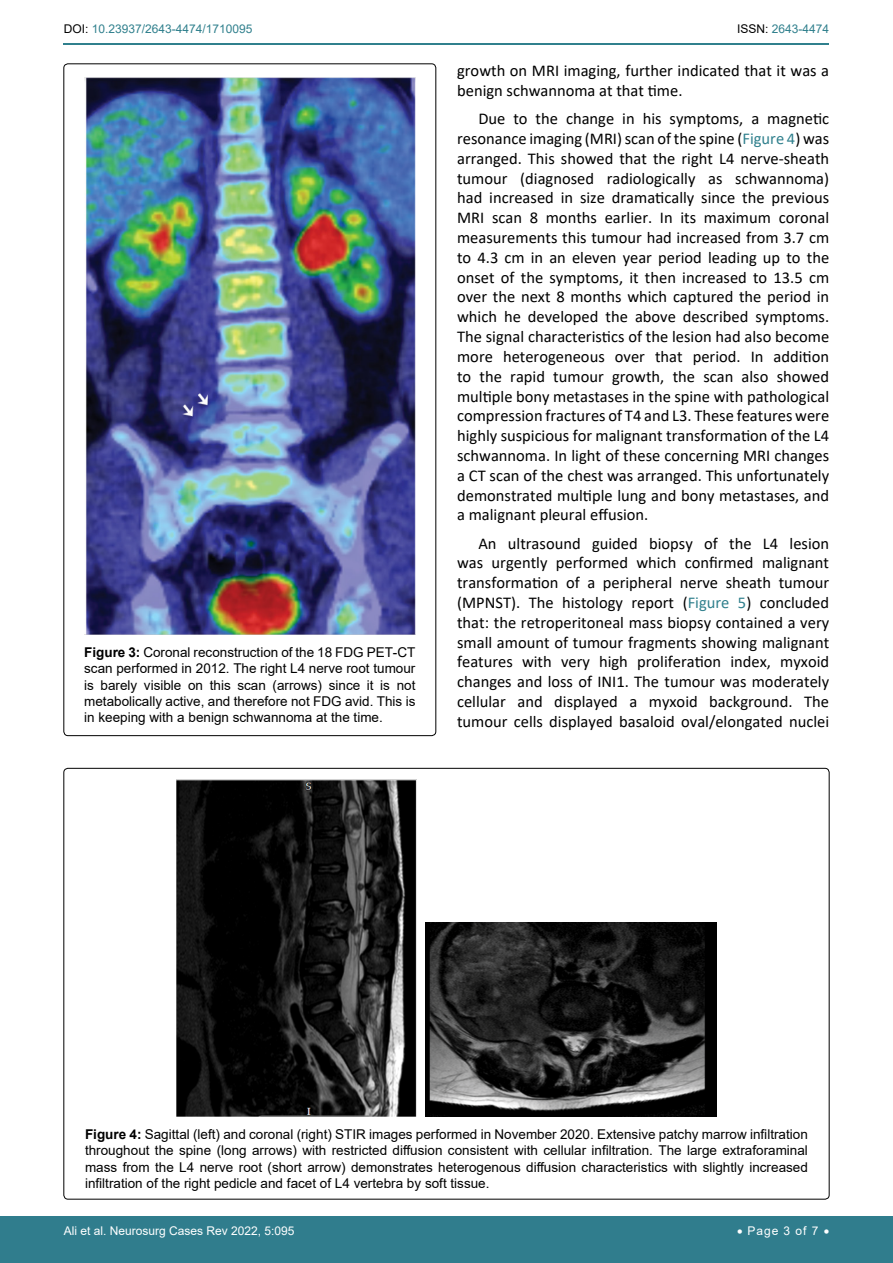
<style>
.page{position:relative;width:893px;height:1263px;background:#fff}
.page>*{position:absolute;margin:0;border:0;box-sizing:border-box;transform-origin:0 0}
.t1{font:16.5px/19.8px "Calibri";color:#000;text-align:justify}
.t2{font:13.5px/16.2px "Arial";color:#000;text-align:justify}
.t3{font:12px "Arial";color:#fff}
.t4{font:12px "Arial";color:#30808d}
.s1{color:#000}
.s2{font-weight:700}
.s3{color:#30808d}
</style>
<div class="page">
<hr style="left:64px;top:43px;width:765px;height:2px;background:#30808d">
<div style="left:0;top:1217px;width:893px;height:46px;background:#307d8d"></div>
<img style="left:84px;top:77px;width:331px;height:557px">
<img style="left:177px;top:780px;width:240px;height:336px">
<img style="left:426px;top:922px;width:290px;height:194px">
<img style="left:331px;top:949px;width:47px;height:33px">
<img style="left:508px;top:1067px;width:18px;height:14px">
<img style="left:338px;top:1031px;width:47px;height:34px">
<img style="left:323px;top:847px;width:47px;height:33px">
<p class="t4" style="left:64px;top:20px;width:190px"><span class="s1">DOI:</span> 10.23937/2643-4474/1710095</p>
<p class="t4" style="left:737px;top:20px;width:94px"><span class="s1">ISSN:</span> 2643-4474</p>
<p class="t2" style="left:84px;top:644px;width:333px"><span class="s2">Figure 3:</span> Coronal reconstruction of the 18 FDG PET-CT scan performed in 2012. The right L4 nerve root tumour is barely visible on this scan (arrows) since it is not metabolically active, and therefore not FDG avid. This is in keeping with a benign schwannoma at the time.</p>
<p class="t1" style="left:457px;top:60px;width:374px">growth on MRI imaging, further indicated that it was a benign schwannoma at that time.</p>
<p class="t1" style="left:457px;top:108px;width:374px;text-indent:21px">Due to the change in his symptoms, a magnetic resonance imaging (MRI) scan of the spine (<span class="s3">Figure 4</span>) was arranged. This showed that the right L4 nerve-sheath tumour (diagnosed radiologically as schwannoma) had increased in size dramatically since the previous MRI scan 8 months earlier. In its maximum coronal measurements this tumour had increased from 3.7 cm to 4.3 cm in an eleven year period leading up to the onset of the symptoms, it then increased to 13.5 cm over the next 8 months which captured the period in which he developed the above described symptoms.<br>The signal characteristics of the lesion had also become more heterogeneous over that period. In addition to the rapid tumour growth, the scan also showed multiple bony metastases in the spine with pathological compression fractures of T4 and L3. These features were highly suspicious for malignant transformation of the L4 schwannoma. In light of these concerning MRI changes a CT scan of the chest was arranged. This unfortunately demonstrated multiple lung and bony metastases, and a malignant pleural effusion.</p>
<p class="t1" style="left:457px;top:533px;width:374px;text-indent:21px">An ultrasound guided biopsy of the L4 lesion was urgently performed which confirmed malignant transformation of a peripheral nerve sheath tumour (MPNST). The histology report (<span class="s3">Figure 5</span>) concluded that: the retroperitoneal mass biopsy contained a very small amount of tumour fragments showing malignant features with very high proliferation index, myxoid changes and loss of INI1. The tumour was moderately cellular and displayed a myxoid background. The tumour cells displayed basaloid oval/elongated nuclei</p>
<p class="t2" style="left:85px;top:1126px;width:724px"><span class="s2">Figure 4:</span> Sagittal (left) and coronal (right) STIR images performed in November 2020. Extensive patchy marrow infiltration throughout the spine (long arrows) with restricted diffusion consistent with cellular infiltration. The large extraforaminal mass from the L4 nerve root (short arrow) demonstrates heterogenous diffusion characteristics with slightly increased infiltration of the right pedicle and facet of L4 vertebra by soft tissue.</p>
<p class="t3" style="left:64px;top:1223px;width:232px">Ali et al. Neurosurg Cases Rev 2022, 5:095</p>
<p class="t3" style="left:737px;top:1223px;width:94px">• Page 3 of 7 •</p>
</div>
